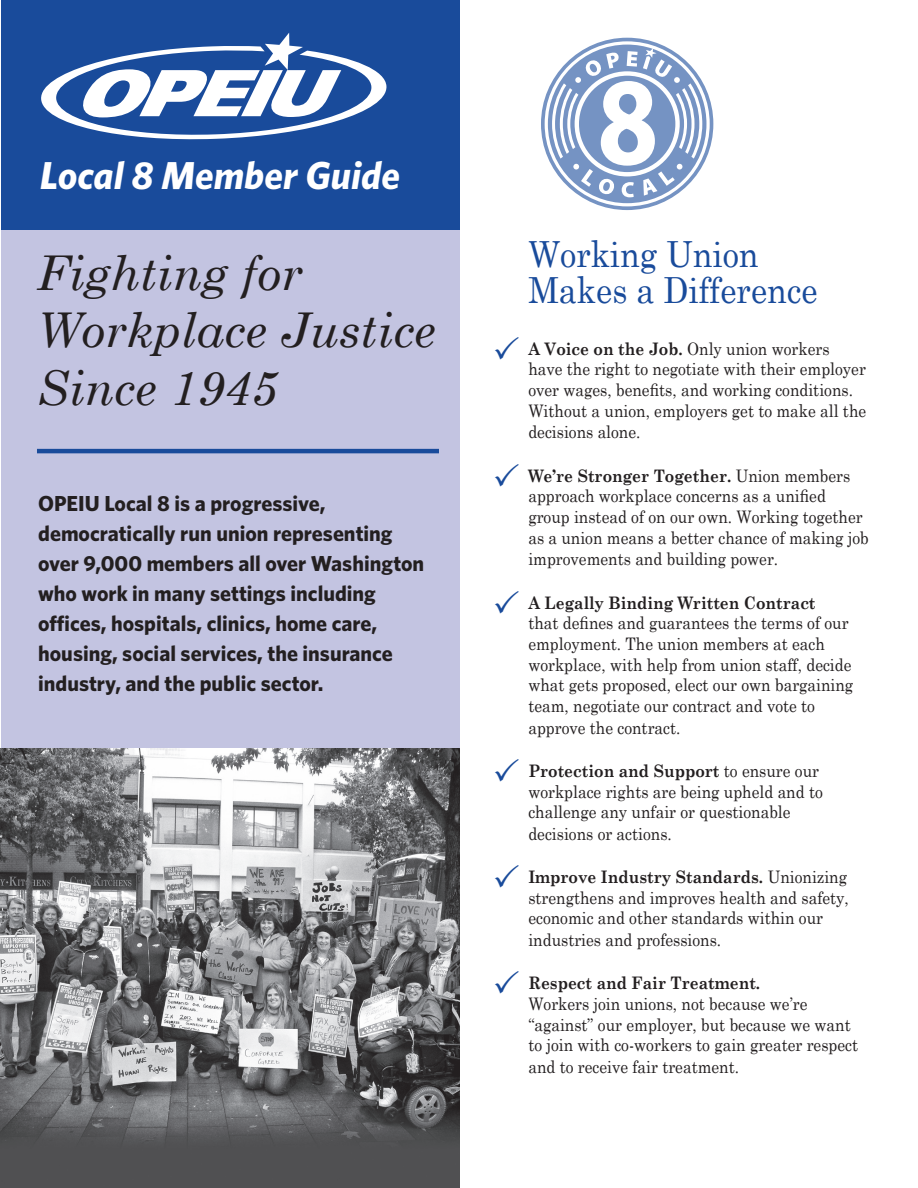
<style>
.page{position:relative;width:918px;height:1188px;background:#fff}
.page>*{position:absolute;margin:0;border:0;box-sizing:border-box;transform-origin:0 0}
.t1{font:italic 48px/57.6px "Century Schoolbook";color:#231f20}
.t2{font:italic 700 39px "Whitney";color:#fff}
.t3{font:36px/36px "Century Schoolbook";color:#194b9b;scale:.9 1}
.t4{font:700 21.75px/30px "Whitney";color:#231f20}
.t5{font:17.25px/21px "Century Schoolbook";color:#231f20;scale:.9 1}
.s1{font-weight:700}
</style>
<div class="page">
<div style="left:1px;top:215px;width:459px;height:542px;background:#c3c4e1"></div>
<div style="left:1px;top:0;width:459px;height:230px;background:#194b9b"></div>
<img style="left:1px;top:748px;width:459px;height:440px">
<svg style="left:541px;top:38px;width:172px;height:172px"></svg>
<hr style="left:37px;top:449px;width:402px;height:4px;background:#194b9b">
<svg style="left:41px;top:33px;width:346px;height:107px"></svg>
<p class="t2" style="left:40px;top:149px;width:362px">Local 8 Member Guide</p>
<p class="t1" style="left:37px;top:242px;width:400px">Fighting for<br>Workplace Justice<br>Since 1945</p>
<p class="t4" style="left:38px;top:488px;width:388px">OPEIU Local 8 is a progressive, democratically run union representing over 9,000 members all over Washington who work in many settings including offices, hospitals, clinics, home care, housing, social services, the insurance industry, and the public sector.</p>
<p class="t3" style="left:528px;top:232px;width:323px">Working Union<br>Makes a Difference</p>
<p class="t5" style="left:528px;top:337px;width:377px"><span class="s1">A Voice on the Job.</span> Only union workers have the right to negotiate with their employer over wages, benefits, and working conditions.<br>Without a union, employers get to make all the decisions alone.</p>
<p class="t5" style="left:528px;top:463px;width:380px"><span class="s1">We’re Stronger Together.</span> Union members approach workplace concerns as a unified group instead of on our own. Working together as a union means a better chance of making job improvements and building power.</p>
<p class="t5" style="left:528px;top:590px;width:363px"><span class="s1">A Legally Binding Written Contract<br></span>that defines and guarantees the terms of our employment. The union members at each workplace, with help from union staff, decide what gets proposed, elect our own bargaining team, negotiate our contract and vote to approve the contract.</p>
<p class="t5" style="left:528px;top:759px;width:329px"><span class="s1">Protection and Support</span> to ensure our workplace rights are being upheld and to challenge any unfair or questionable decisions or actions.</p>
<p class="t5" style="left:528px;top:865px;width:358px"><span class="s1">Improve Industry Standards.</span> Unionizing strengthens and improves health and safety, economic and other standards within our industries and professions.</p>
<p class="t5" style="left:528px;top:971px;width:368px"><span class="s1">Respect and Fair Treatment.<br></span>Workers join unions, not because we’re “against” our employer, but because we want to join with co-workers to gain greater respect and to receive fair treatment.</p>
</div>
